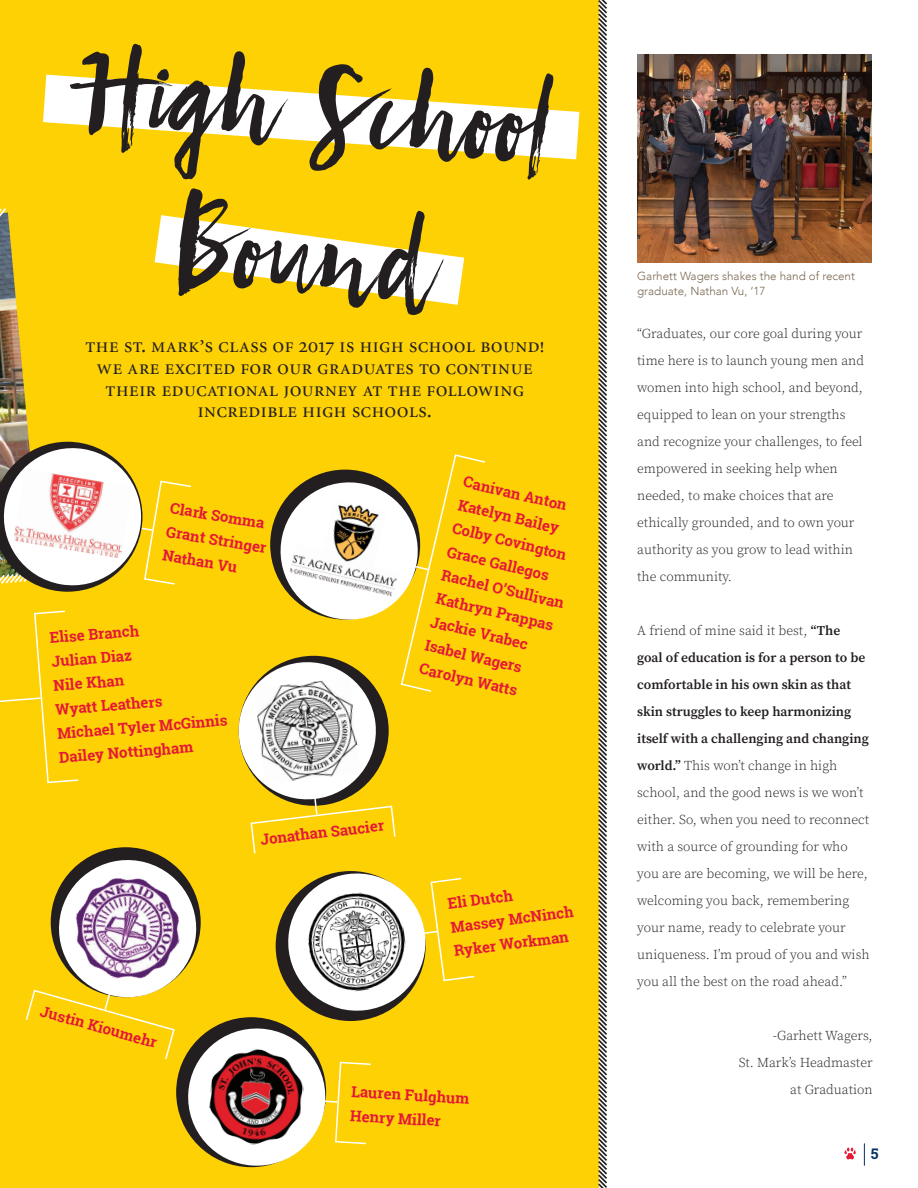
<style>
.page{position:relative;width:918px;height:1188px;background:#fff}
.page>*{position:absolute;margin:0;border:0;box-sizing:border-box;transform-origin:0 0}
.t1{font:124.5px/149.4px "First Take";color:#231f20;text-align:center}
.t2{font:21.15px/21.9px "Minion Exp";color:#231f20;text-align:center}
.t3{font:700 15px/24px "Roboto Slab";color:#e51836}
.t4{font:700 14.55px "Roboto Slab";color:#003367}
.t5{font:300 13.5px/27px "Source Serif Pro";color:#231f20}
.t6{font:300 11.7px/14.5px "Avenir";color:#7c6954}
.s1{font-family:"Minion Pro"}
.s2{font-weight:600}
</style>
<div class="page">
<div style="left:0;top:0;width:598px;height:1188px;background:#fed105"></div>
<svg style="left:155px;top:215px;width:309px;height:90px"></svg>
<svg style="left:43px;top:75px;width:536px;height:84px;fill:#fff"></svg>
<svg style="left:598px;top:0;width:9px;height:1188px"></svg>
<img style="left:637px;top:54px;width:234px;height:208px">
<img style="left:0;top:215px;width:29px;height:227px">
<svg style="left:0;top:208px;width:8px;height:98px"></svg>
<svg style="left:0;top:442px;width:486px;height:726px"></svg>
<img style="left:13px;top:469px;width:120px;height:90px">
<svg style="left:864px;top:1143px;width:1px;height:23px"></svg>
<svg style="left:844px;top:1148px;width:12px;height:12px"></svg>
<h1 class="t1" style="left:82px;top:27px;width:479px;rotate:5deg">High School<br>Bound</h1>
<h2 class="t2" style="left:85px;top:335px;width:461px">the st. mark<span class="s1">’</span>s class of 2017 is high school bound! we are excited for our graduates to continue their educational journey at the following incredible high schools.</h2>
<p class="t3" style="left:173px;top:495px;width:103px;rotate:10deg">Clark Somma<br>Grant Stringer<br>Nathan Vu</p>
<p class="t3" style="left:48px;top:626px;width:172px;rotate:-5deg">Elise Branch<br>Julian Diaz<br>Nile Khan<br>Wyatt Leathers<br>Michael Tyler McGinnis<br>Dailey Nottingham</p>
<p class="t3" style="left:259px;top:827px;width:126px;rotate:-6deg">Jonathan Saucier</p>
<p class="t3" style="left:44px;top:998px;width:122px;rotate:16deg">Justin Kioumehr</p>
<p class="t3" style="left:466px;top:469px;width:127px;rotate:13deg">Canivan Anton<br>Katelyn Bailey<br>Colby Covington<br>Grace Gallegos<br>Rachel O’Sullivan<br>Kathryn Prappas<br>Jackie Vrabec<br>Isabel Wagers<br>Carolyn Watts</p>
<p class="t3" style="left:446px;top:891px;width:125px;rotate:-8deg">Eli Dutch<br>Massey McNinch<br>Ryker Workman</p>
<p class="t3" style="left:352px;top:1079px;width:120px;rotate:4deg">Lauren Fulghum<br>Henry Miller</p>
<p class="t6" style="left:637px;top:269px;width:219px">Garhett Wagers shakes the hand of recent graduate, Nathan Vu, ‘17</p>
<p class="t5" style="left:637px;top:319px;width:228px">“Graduates, our core goal during your time here is to launch young men and women into high school, and beyond, equipped to lean on your strengths and recognize your challenges, to feel empowered in seeking help when needed, to make choices that are ethically grounded, and to own your authority as you grow to lead within the community.</p>
<p class="t5" style="left:637px;top:616px;width:234px">A friend of mine said it best, <span class="s2">“The<br>goal of education is for a person to be comfortable in his own skin as that skin struggles to keep harmonizing itself with a challenging and changing world.”</span> This won’t change in high school, and the good news is we won’t either. So, when you need to reconnect with a source of grounding for who you are are becoming, we will be here, welcoming you back, remembering your name, ready to celebrate your uniqueness. I’m proud of you and wish you all the best on the road ahead.”</p>
<p class="t5" style="left:739px;top:1021px;width:135px;text-align:right">-Garhett Wagers,<br>St. Mark’s Headmaster at Graduation</p>
<p class="t4" style="left:871px;top:1143px;width:9px">5</p>
</div>
